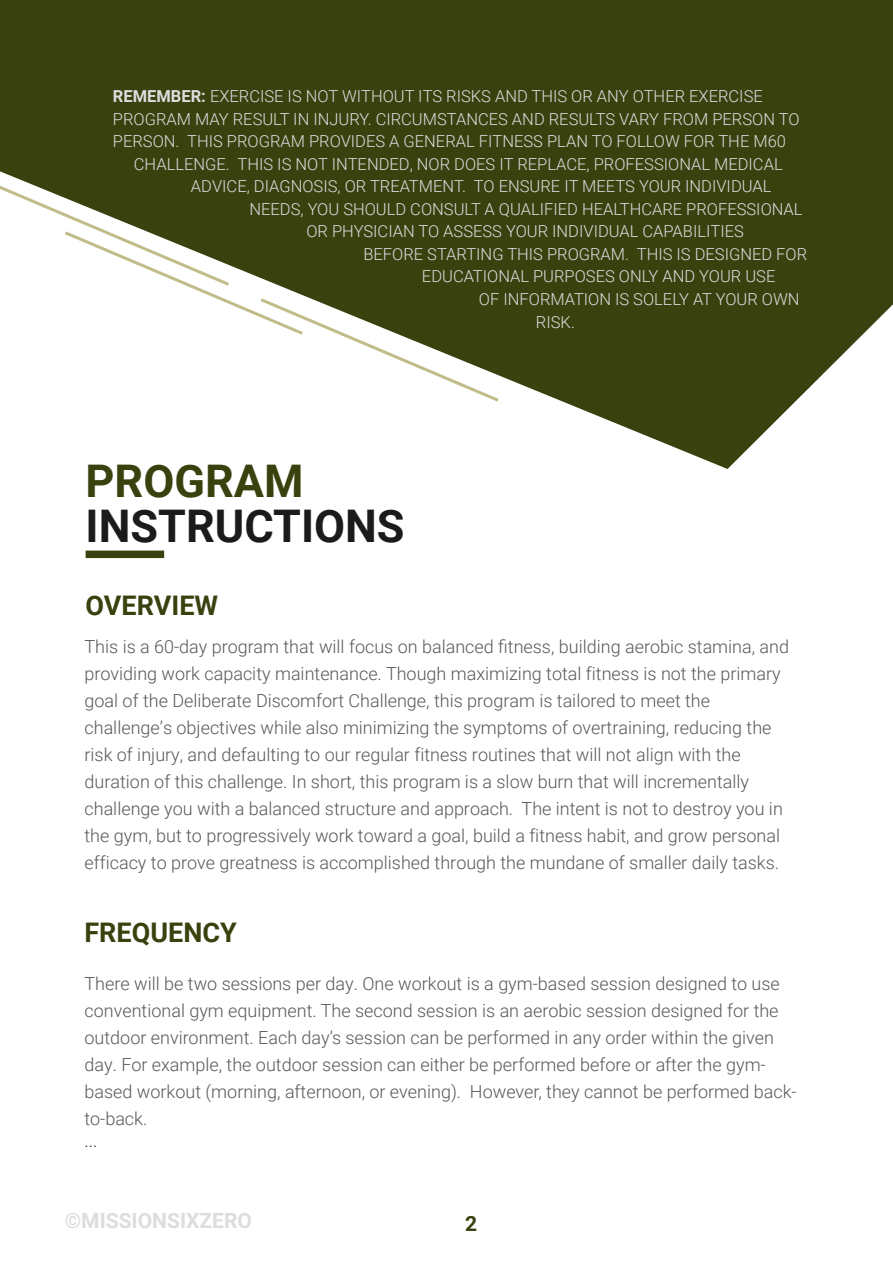
<style>
.page{position:relative;width:893px;height:1263px;background:#fff}
.page>*{position:absolute;margin:0;border:0;box-sizing:border-box;transform-origin:0 0}
.t1{font:700 45px "Roboto";color:#1a1b1b}
.t2{font:700 45px "Roboto";color:#39420e}
.Sub_Title{font:700 27px "Roboto";color:#39420e}
.t3{font:700 21px "Roboto";color:#dcdddf}
.t4{font:700 21px "Roboto";color:#39420e}
.Text_Area{font:300 18px/27px "Roboto";color:#57585a}
.t5{font:300 18px "Roboto";color:#231f20}
.Text_Area_Bold{font:300 16.5px "Roboto";color:#dcdddf}
.s1{font-weight:700}
</style>
<div class="page">
<svg style="left:0;top:0;width:893px;height:469px;fill:#39420e"></svg>
<div style="left:86px;top:551px;width:78px;height:7px;background:#39420e"></div>
<p class="Text_Area_Bold" style="left:113px;top:85px;width:651px"><span class="s1">REMEMBER:</span> EXERCISE IS NOT WITHOUT ITS RISKS AND THIS OR ANY OTHER EXERCISE</p>
<p class="Text_Area_Bold" style="left:113px;top:107px;width:688px">PROGRAM MAY RESULT IN INJURY. CIRCUMSTANCES AND RESULTS VARY FROM PERSON TO</p>
<p class="Text_Area_Bold" style="left:113px;top:130px;width:674px">PERSON. THIS PROGRAM PROVIDES A GENERAL FITNESS PLAN TO FOLLOW FOR THE M60</p>
<p class="Text_Area_Bold" style="left:134px;top:153px;width:650px">CHALLENGE. THIS IS NOT INTENDED, NOR DOES IT REPLACE, PROFESSIONAL MEDICAL</p>
<p class="Text_Area_Bold" style="left:191px;top:175px;width:582px">ADVICE, DIAGNOSIS, OR TREATMENT. TO ENSURE IT MEETS YOUR INDIVIDUAL</p>
<p class="Text_Area_Bold" style="left:249px;top:198px;width:555px">NEEDS, YOU SHOULD CONSULT A QUALIFIED HEALTHCARE PROFESSIONAL</p>
<p class="Text_Area_Bold" style="left:306px;top:220px;width:439px">OR PHYSICIAN TO ASSESS YOUR INDIVIDUAL CAPABILITIES</p>
<p class="Text_Area_Bold" style="left:363px;top:243px;width:445px">BEFORE STARTING THIS PROGRAM. THIS IS DESIGNED FOR</p>
<p class="Text_Area_Bold" style="left:422px;top:265px;width:355px">EDUCATIONAL PURPOSES ONLY AND YOUR USE</p>
<p class="Text_Area_Bold" style="left:479px;top:288px;width:322px">OF INFORMATION IS SOLELY AT YOUR OWN</p>
<p class="Text_Area_Bold" style="left:536px;top:310px;width:40px">RISK.</p>
<p class="t2" style="left:86px;top:450px;width:219px">PROGRAM</p>
<p class="t1" style="left:86px;top:495px;width:321px">INSTRUCTIONS</p>
<p class="Sub_Title" style="left:86px;top:586px;width:134px">OVERVIEW</p>
<p class="Text_Area" style="left:85px;top:632px;width:706px">This is a 60-day program that will focus on balanced fitness, building aerobic stamina, and providing work capacity maintenance. Though maximizing total fitness is not the primary goal of the Deliberate Discomfort Challenge, this program is tailored to meet the challenge’s objectives while also minimizing the symptoms of overtraining, reducing the risk of injury, and defaulting to our regular fitness routines that will not align with the duration of this challenge. In short, this program is a slow burn that will incrementally challenge you with a balanced structure and approach. The intent is not to destroy you in the gym, but to progressively work toward a goal, build a fitness habit, and grow personal efficacy to prove greatness is accomplished through the mundane of smaller daily tasks.</p>
<p class="Sub_Title" style="left:85px;top:914px;width:154px">FREQUENCY</p>
<p class="Text_Area" style="left:85px;top:969px;width:714px">There will be two sessions per day. One workout is a gym-based session designed to use conventional gym equipment. The second session is an aerobic session designed for the outdoor environment. Each day’s session can be performed in any order within the given day. For example, the outdoor session can either be performed before or after the gym&shy;based workout (morning, afternoon, or evening). However, they cannot be performed back&shy;to-back.</p>
<p class="t5" style="left:85px;top:1127px;width:14px">...</p>
<p class="t3" style="left:65px;top:1206px;width:189px">©MISSIONSIXZERO</p>
<p class="t4" style="left:465px;top:1209px;width:14px">2</p>
</div>
